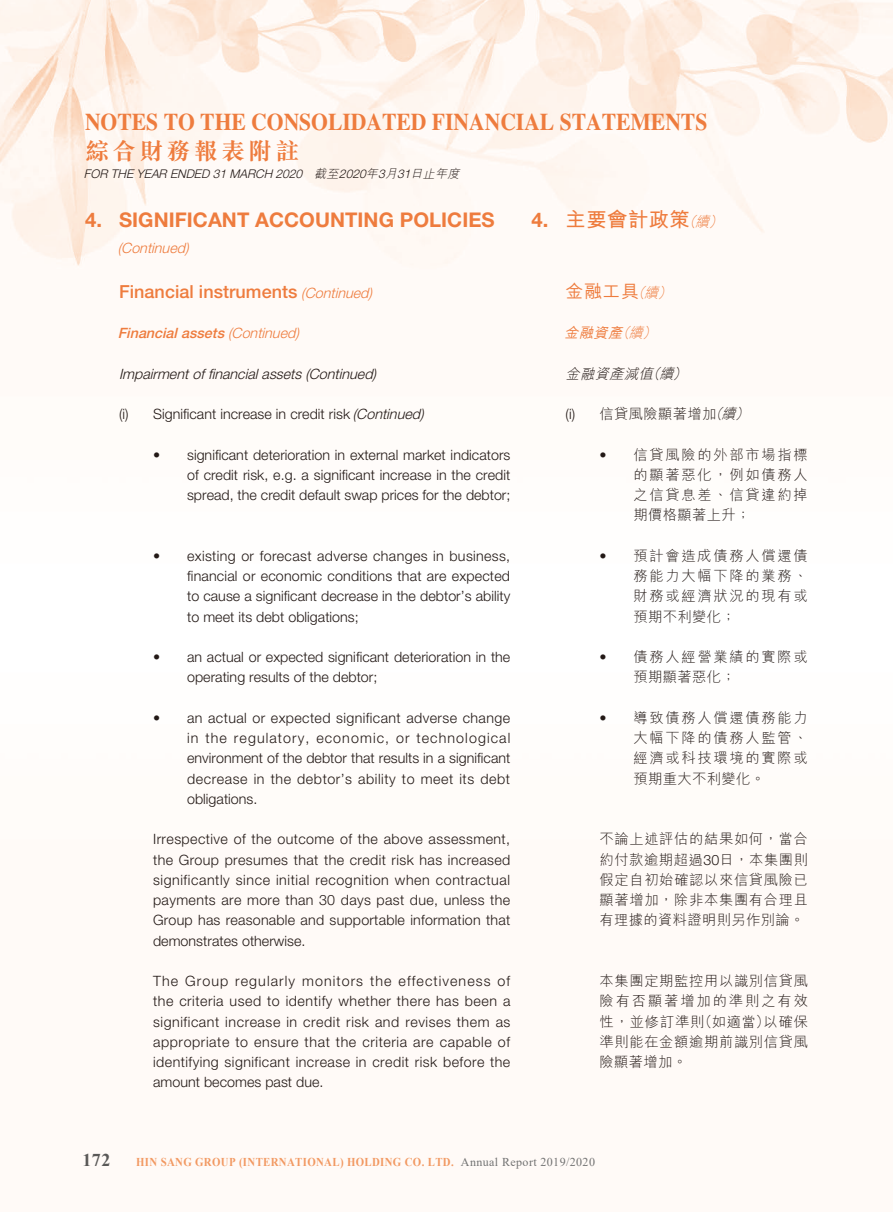
<style>
.page{position:relative;width:893px;height:1212px;background:#fff}
.page>*{position:absolute;margin:0;border:0;box-sizing:border-box;transform-origin:0 0}
.t1{font:700 24px "Times LT Std";color:#ee7c3e;scale:.9 1}
.t2{font:700 24px "M Sung HK";letter-spacing:.135em;color:#ee7c3e}
.t3{font:700 20.25px "Helvetica Neue LT Std";letter-spacing:.005em;color:#ee7c3e}
.t4{font:700 20.25px "M Hei HK";letter-spacing:.03em;color:#ee7c3e}
.t5{font:500 18px "Helvetica Neue LT Std";letter-spacing:.005em;color:#ee7c3e}
.t6{font:500 18px "M Hei HK";color:#ee7c3e}
.t7{font:700 18px "Times New Roman";color:#595857}
.t8{font:300 14.25px/20.2px "Helvetica Neue LT Std";letter-spacing:.005em;color:#231916;text-align:justify}
.t9{font:300 14.25px/20.2px "M Hei HK";letter-spacing:.125em;color:#231916;text-align:justify}
.t10{font:italic 300 14.25px "Helvetica Neue LT Std";color:#231916}
.t11{font:italic 500 14.25px "Helvetica Neue LT Std";color:#ee7c3e}
.t12{font:300 14.25px "M Hei HK";letter-spacing:.03em;color:#231916}
.t13{font:italic 300 14.25px "Helvetica Neue LT Std";color:#ee7c3e}
.t14{font:italic 300 14.25px "M Hei HK";color:#231916}
.t15{font:italic 500 14.25px "M Hei HK";color:#ee7c3e}
.t16{font:700 12px "Times New Roman";letter-spacing:.035em;color:#f29962;scale:.9 1}
.t17{font:italic 300 12px "Helvetica Neue LT Std";color:#231916}
.s1{font-family:"M Hei HK"}
.s2{font-weight:300;font-style:italic;font-size:14.25px}
.s3{font-weight:300}
.s4{font-style:italic}
.s5{font-family:"Helvetica Neue LT Std"}
.s6{font-weight:400;color:#727272}
</style>
<div class="page">
<img style="left:0;top:0;width:893px;height:269px">
<h1 class="t1" style="left:85px;top:107px;width:693px">NOTES TO THE CONSOLIDATED FINANCIAL STATEMENTS</h1>
<h1 class="t2" style="left:85px;top:139px;width:216px">綜合財務報表附註</h1>
<p class="t17" style="left:84px;top:166px;width:380px">FOR THE YEAR ENDED 31 MARCH 2020 <span class="s1">截至</span>2020<span class="s1">年</span>3<span class="s1">月</span>31<span class="s1">日止年度</span></p>
<h2 class="t3" style="left:85px;top:207px;width:411px">4. SIGNIFICANT ACCOUNTING POLICIES</h2>
<p class="t13" style="left:118px;top:240px;width:73px">(Continued)</p>
<p class="t5" style="left:119px;top:280px;width:255px">Financial instruments <span class="s2">(Continued)</span></p>
<p class="t11" style="left:118px;top:324px;width:183px">Financialassets <span class="s3">(Continued)</span></p>
<p class="t10" style="left:119px;top:365px;width:259px">Impairmentoffinancialassets(Continued)</p>
<p class="t8" style="left:119px;top:404px;width:306px">(i) Significant increase in credit risk <span class="s4">(Continued)</span></p>
<p class="t8" style="left:187px;top:444px;width:325px;text-indent:-34px">• significant deterioration in external market indicators of credit risk, e.g. a significant increase in the credit spread, the credit default swap prices for the debtor;</p>
<p class="t8" style="left:187px;top:545px;width:325px;text-indent:-34px">• existing or forecast adverse changes in business, financial or economic conditions that are expected to cause a significant decrease in the debtor’s ability to meet its debt obligations;</p>
<p class="t8" style="left:187px;top:647px;width:325px;text-indent:-34px">• an actual or expected significant deterioration in the operating results of the debtor;</p>
<p class="t8" style="left:187px;top:707px;width:325px;text-indent:-34px">• an actual or expected significant adverse change in the regulatory, economic, or technological environment of the debtor that results in a significant decrease in the debtor’s ability to meet its debt obligations.</p>
<p class="t8" style="left:153px;top:829px;width:359px">Irrespective of the outcome of the above assessment, the Group presumes that the credit risk has increased significantly since initial recognition when contractual payments are more than 30 days past due, unless the Group has reasonable and supportable information that demonstrates otherwise.</p>
<p class="t8" style="left:153px;top:971px;width:359px">The Group regularly monitors the effectiveness of the criteria used to identify whether there has been a significant increase in credit risk and revises them as appropriate to ensure that the criteria are capable of identifying significant increase in credit risk before the amount becomes past due.</p>
<h2 class="t4" style="left:531px;top:205px;width:196px"><span class="s5">4.</span> 主要會計政策<span class="s2">（續）</span></h2>
<p class="t6" style="left:566px;top:278px;width:111px">金融工具<span class="s2">（續）</span></p>
<p class="t15" style="left:564px;top:322px;width:97px">金融資產<span class="s3">（續）</span></p>
<p class="t14" style="left:566px;top:366px;width:126px">金融資產減值（續）</p>
<p class="t12" style="left:566px;top:407px;width:188px"><span class="s5">(i)</span> 信貸風險顯著增加<span class="s4">（續）</span></p>
<p class="t9" style="left:634px;top:444px;width:176px;text-indent:-34px"><span class="s5">•</span> 信貸風險的外部市場指標的顯著惡化，例如債務人之信貸息差、信貸違約掉期價格顯著上升；</p>
<p class="t9" style="left:634px;top:545px;width:176px;text-indent:-34px"><span class="s5">•</span> 預計會造成債務人償還債務能力大幅下降的業務、財務或經濟狀況的現有或預期不利變化；</p>
<p class="t9" style="left:634px;top:646px;width:176px;text-indent:-34px"><span class="s5">•</span> 債務人經營業績的實際或預期顯著惡化；</p>
<p class="t9" style="left:634px;top:707px;width:176px;text-indent:-34px"><span class="s5">•</span> 導致債務人償還債務能力大幅下降的債務人監管、經濟或科技環境的實際或預期重大不利變化。</p>
<p class="t9" style="left:600px;top:829px;width:210px">不論上述評估的結果如何，當合約付款逾期超過<span class="s5">30</span>日，本集團則假定自初始確認以來信貸風險已顯著增加，除非本集團有合理且有理據的資料證明則另作別論。</p>
<p class="t9" style="left:600px;top:970px;width:210px">本集團定期監控用以識別信貸風險有否顯著增加的準則之有效性，並修訂準則（如適當）以確保準則能在金額逾期前識別信貸風險顯著增加。</p>
<p class="t7" style="left:82px;top:1147px;width:29px">172</p>
<p class="t16" style="left:136px;top:1153px;width:511px">HIN SANG GROUP (INTERNATIONAL) HOLDING CO. LTD. <span class="s6">Annual Report 2019/2020</span></p>
</div>
